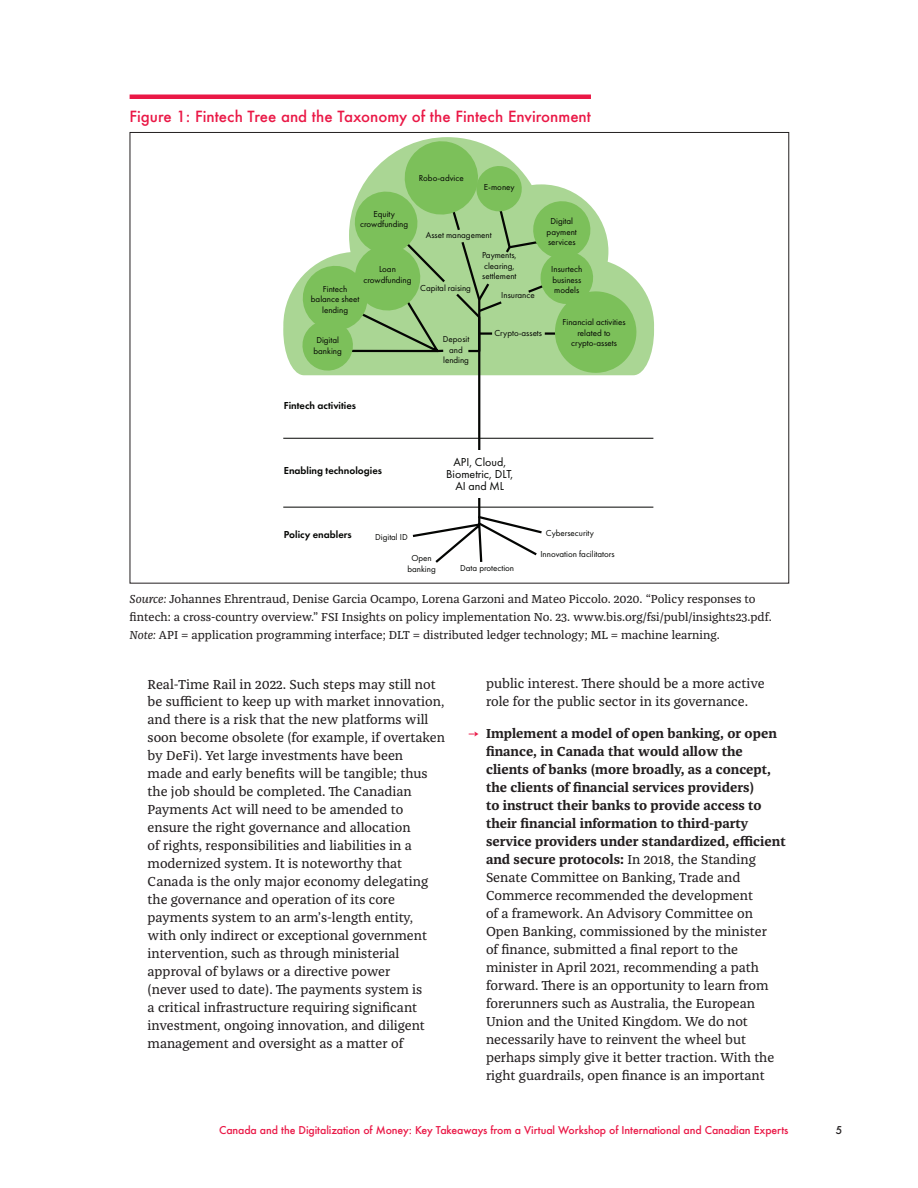
<style>
.page{position:relative;width:918px;height:1188px;background:#fff}
.page>*{position:absolute;margin:0;border:0;box-sizing:border-box;transform-origin:0 0}
.t1{font:500 15px "Futura";color:#ea1846}
.t2{font:13.5px/18px "Franziska Pro";color:#231f20}
.t3{font:12px/18px "Franziska Pro";color:#231f20}
.t4{font:12px/12px "Futura PT";color:#040503;text-align:center}
.t5{font:500 10.5px "Futura";letter-spacing:-.01em;color:#ea1846}
.t6{font:600 10.5px "Futura PT";color:#040503}
.t7{font:500 10.5px "Futura";color:#231f20}
.t8{font:9px/10.5px "Futura PT";color:#040503;text-align:center}
.s1{font-style:italic}
.s2{color:#ea1846}
.s3{font-weight:700}
</style>
<div class="page">
<div style="left:130px;top:94px;width:461px;height:5px;background:#ea1846"></div>
<hr style="left:283px;top:507px;width:370px;height:1px;background:#040503">
<hr style="left:283px;top:438px;width:370px;height:1px;background:#040503">
<svg style="left:283px;top:282px;width:371px;height:91px;fill:#aad694"></svg>
<svg style="left:298px;top:137px;width:344px;height:426px"></svg>
<div style="left:465px;top:450px;width:26px;height:47px;background:#fff"></div>
<p class="t1" style="left:130px;top:106px;width:463px">Figure 1: Fintech Tree and the Taxonomy of the Fintech Environment</p>
<p class="t8" style="left:419px;top:172px;width:46px">Robo-advice</p>
<p class="t8" style="left:484px;top:182px;width:32px">E-money</p>
<p class="t8" style="left:360px;top:208px;width:50px">Equity crowdfunding</p>
<p class="t8" style="left:363px;top:264px;width:50px">Loan crowdfunding</p>
<p class="t8" style="left:311px;top:283px;width:50px">Fintech balance sheet lending</p>
<p class="t8" style="left:314px;top:335px;width:30px">Digital banking</p>
<p class="t8" style="left:547px;top:216px;width:32px">Digital payment services</p>
<p class="t8" style="left:426px;top:230px;width:67px">Asset management</p>
<p class="t8" style="left:482px;top:250px;width:36px;text-align:left">Payments, clearing, settlement</p>
<p class="t8" style="left:501px;top:290px;width:35px">Insurance</p>
<p class="t8" style="left:494px;top:328px;width:49px">Crypto-assets</p>
<p class="t8" style="left:551px;top:264px;width:33px;text-align:left">Insurtech business models</p>
<p class="t8" style="left:420px;top:283px;width:52px">Capital raising</p>
<p class="t8" style="left:563px;top:317px;width:64px">Financial activities related to crypto-assets</p>
<p class="t8" style="left:443px;top:334px;width:28px">Deposit and lending</p>
<p class="t6" style="left:284px;top:399px;width:74px">Fintech activities</p>
<p class="t6" style="left:284px;top:464px;width:100px">Enabling technologies</p>
<p class="t6" style="left:284px;top:528px;width:69px">Policy enablers</p>
<p class="t8" style="left:375px;top:532px;width:34px">Digital ID</p>
<p class="t4" style="left:446px;top:456px;width:69px">API, Cloud,<br>Biometric, DLT,<br>AI and ML</p>
<p class="t8" style="left:546px;top:528px;width:50px">Cybersecurity</p>
<p class="t8" style="left:407px;top:553px;width:30px">Open banking</p>
<p class="t8" style="left:460px;top:562px;width:56px">Data protection</p>
<p class="t8" style="left:540px;top:548px;width:76px">Innovation facilitators</p>
<p class="t3" style="left:130px;top:590px;width:644px"><span class="s1">Source:</span> Johannes Ehrentraud, Denise Garcia Ocampo, Lorena Garzoni and Mateo Piccolo. 2020. “Policy responses to fintech: a cross-country overview.” FSI Insights on policy implementation No. 23. www.bis.org/fsi/publ/insights23.pdf.<br><span class="s1">Note:</span> API = application programming interface; DLT = distributed ledger technology; ML = machine learning.</p>
<p class="t2" style="left:148px;top:675px;width:299px">Real-Time Rail in 2022. Such steps may still not be sufficient to keep up with market innovation, and there is a risk that the new platforms will soon become obsolete (for example, if overtaken by DeFi). Yet large investments have been<br>made and early benefits will be tangible; thus the job should be completed. The Canadian Payments Act will need to be amended to ensure the right governance and allocation<br>of rights, responsibilities and liabilities in a modernized system. It is noteworthy that Canada is the only major economy delegating the governance and operation of its core payments system to an arm’s-length entity, with only indirect or exceptional government intervention, such as through ministerial approval of bylaws or a directive power<br>(never used to date). The payments system is<br>a critical infrastructure requiring significant investment, ongoing innovation, and diligent management and oversight as a matter of</p>
<p class="t2" style="left:486px;top:675px;width:280px">public interest. There should be a more active role for the public sector in its governance.</p>
<p class="t2" style="left:486px;top:724px;width:301px;text-indent:-18px"><span class="s2">→</span> <span class="s3">Implement a model of open banking, or open finance, in Canada that would allow the clients of banks (more broadly, as a concept, the clients of financial services providers)<br>to instruct their banks to provide access to their financial information to third-party service providers under standardized, efficient and secure protocols:</span> In 2018, the Standing Senate Committee on Banking, Trade and Commerce recommended the development<br>of a framework. An Advisory Committee on Open Banking, commissioned by the minister<br>of finance, submitted a final report to the minister in April 2021, recommending a path forward. There is an opportunity to learn from forerunners such as Australia, the European Union and the United Kingdom. We do not necessarily have to reinvent the wheel but perhaps simply give it better traction. With the right guardrails, open finance is an important</p>
<p class="t5" style="left:219px;top:1123px;width:571px">Canada and the Digitalization of Money: Key Takeaways from a Virtual Workshop of International and Canadian Experts</p>
<p class="t7" style="left:836px;top:1123px;width:8px">5</p>
</div>
